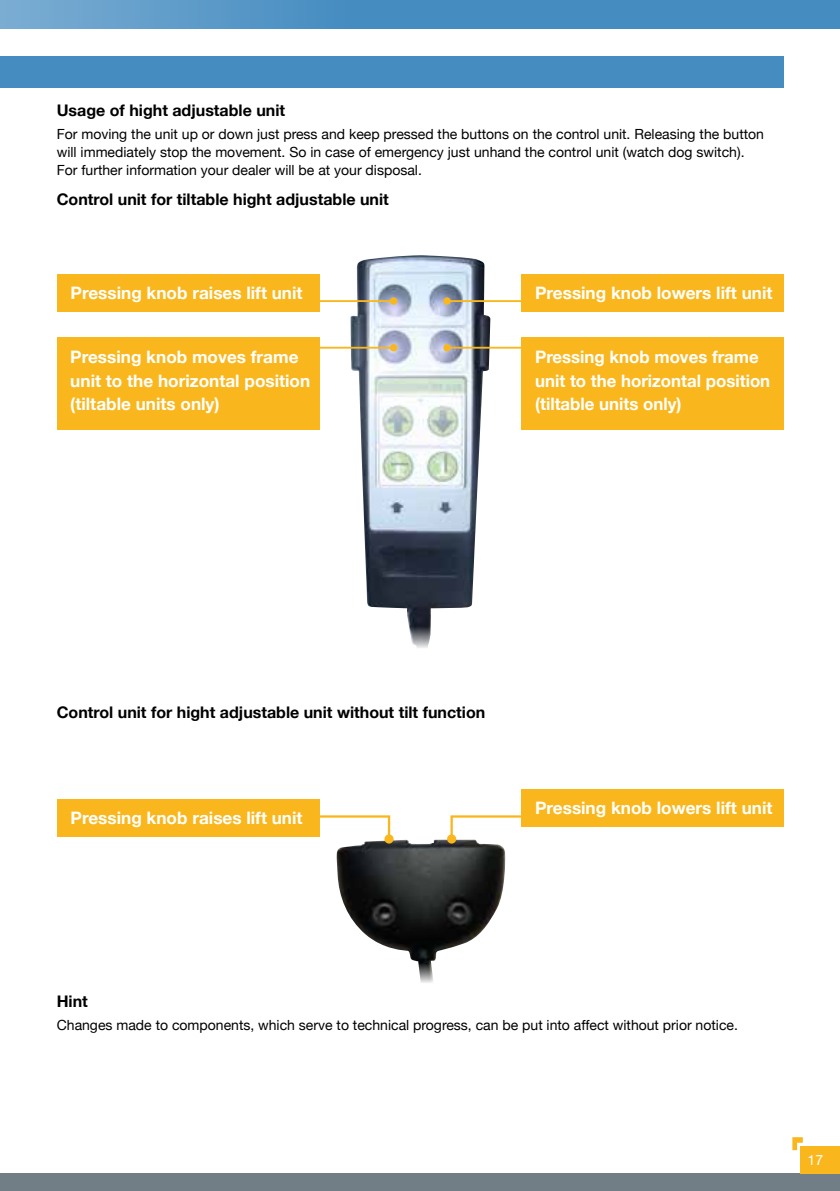
<style>
.page{position:relative;width:840px;height:1191px;background:#fff}
.page>*{position:absolute;margin:0;border:0;box-sizing:border-box;transform-origin:0 0}
.t1{font:700 17.2px/23.6px "Helvetica Neue";color:#fff}
.t2{font:700 16px "Helvetica Neue";color:#000}
.t3{font:14px/18px "Helvetica Neue";color:#000}
.t4{font:14px "Helvetica Neue";color:#fff}
</style>
<div class="page">
<div style="left:0;top:1174px;width:839px;height:17px;background:#717e86"></div>
<div style="left:799px;top:1146px;width:40px;height:28px;background:#fab71d"></div>
<svg style="left:792px;top:1137px;width:10px;height:13px"></svg>
<svg style="left:0;top:0;width:839px;height:28px;background:#5092c4"></svg>
<div style="left:801px;top:1148px;width:27px;height:19px;background:#fab71d"></div>
<div style="left:0;top:57px;width:782px;height:31px;background:#458cc1"></div>
<img style="left:350px;top:255px;width:140px;height:393px">
<hr style="left:447px;top:300px;width:90px;height:2px;background:#fab71d">
<div style="left:443px;top:297px;width:7px;height:8px;background:#fab71d;border-radius:50%"></div>
<hr style="left:303px;top:300px;width:90px;height:2px;background:#fab71d">
<div style="left:389px;top:297px;width:8px;height:8px;background:#fab71d;border-radius:50%"></div>
<hr style="left:447px;top:347px;width:90px;height:2px;background:#fab71d">
<div style="left:443px;top:344px;width:7px;height:7px;background:#fab71d;border-radius:50%"></div>
<hr style="left:303px;top:347px;width:90px;height:2px;background:#fab71d">
<div style="left:389px;top:344px;width:8px;height:7px;background:#fab71d;border-radius:50%"></div>
<div style="left:521px;top:274px;width:262px;height:38px;background:#fab71d"></div>
<div style="left:57px;top:274px;width:262px;height:38px;background:#fab71d"></div>
<div style="left:57px;top:337px;width:262px;height:92px;background:#fab71d"></div>
<div style="left:521px;top:337px;width:262px;height:92px;background:#fab71d"></div>
<img style="left:336px;top:839px;width:169px;height:144px">
<svg style="left:319px;top:814px;width:72px;height:27px"></svg>
<div style="left:384px;top:834px;width:9px;height:9px;background:#fab71d;border-radius:50%"></div>
<svg style="left:450px;top:815px;width:71px;height:26px"></svg>
<div style="left:447px;top:834px;width:9px;height:9px;background:#fab71d;border-radius:50%"></div>
<div style="left:521px;top:789px;width:262px;height:38px;background:#fab71d"></div>
<div style="left:57px;top:799px;width:262px;height:38px;background:#fab71d"></div>
<p class="t2" style="left:57px;top:100px;width:230px">Usage of hight adjustable unit</p>
<p class="t3" style="left:57px;top:125px;width:708px">For moving the unit up or down just press and keep pressed the buttons on the control unit. Releasing the button will immediately stop the movement. So in case of emergency just unhand the control unit (watch dog switch).<br>For further information your dealer will be at your disposal.</p>
<p class="t2" style="left:57px;top:189px;width:333px">Control unit for tiltable hight adjustable unit</p>
<p class="t1" style="left:71px;top:280px;width:233px">Pressing knob raises lift unit</p>
<p class="t1" style="left:535px;top:280px;width:239px">Pressing knob lowers lift unit</p>
<p class="t1" style="left:70px;top:345px;width:241px">Pressing knob moves frame unit to the horizontal position (tiltable units only)</p>
<p class="t1" style="left:535px;top:345px;width:236px">Pressing knob moves frame unit to the horizontal position (tiltable units only)</p>
<p class="t2" style="left:57px;top:702px;width:430px">Control unit for hight adjustable unit without tilt function</p>
<p class="t1" style="left:71px;top:806px;width:233px">Pressing knob raises lift unit</p>
<p class="t1" style="left:535px;top:795px;width:239px">Pressing knob lowers lift unit</p>
<p class="t2" style="left:57px;top:991px;width:33px">Hint</p>
<p class="t3" style="left:57px;top:1016px;width:682px">Changes made to components, which serve to technical progress, can be put into affect without prior notice.</p>
<p class="t4" style="left:807px;top:1151px;width:17px">17</p>
</div>
